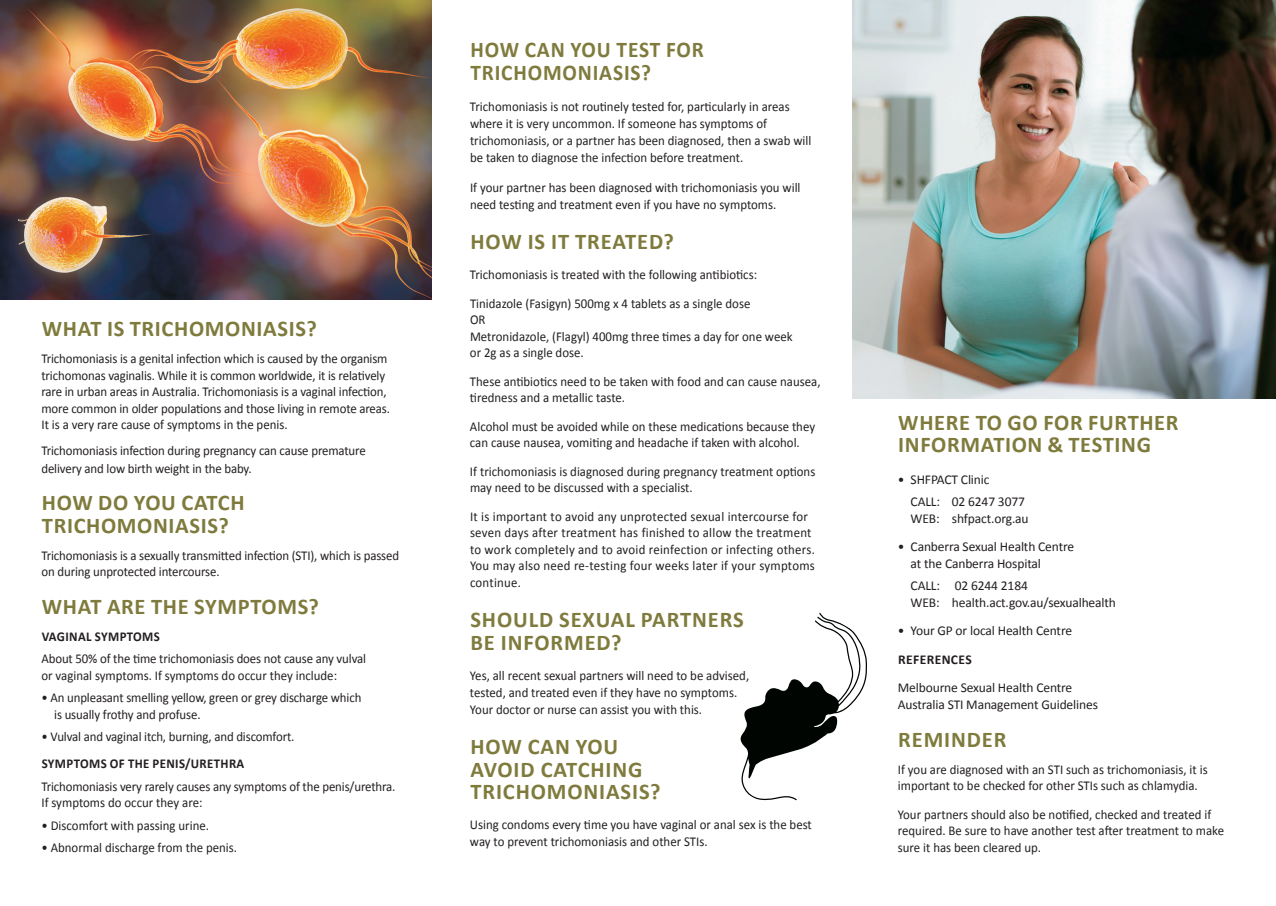
<style>
.page{position:relative;width:1276px;height:906px;background:#fff}
.page>*{position:absolute;margin:0;border:0;box-sizing:border-box;transform-origin:0 0}
.t1{font:700 22.5px/22.5px "Calibri";letter-spacing:.03em;color:#7f7b3d}
.t2{font:700 22.5px/22.5px "Calibri";letter-spacing:.03em;color:#7f7b3d;scale:.95 1}
.t3{font:13.5px/16.5px "Calibri";color:#231f20;scale:.95 1}
.t4{font:13.5px/16.5px "Calibri";color:#231f20}
.t5{font:13.5px/16.5px "Calibri";letter-spacing:.02em;color:#231f20;scale:.95 1}
.t6{font:700 13.5px "Calibri";letter-spacing:.03em;color:#231f20;scale:.95 1}
.t7{font:700 13.5px "Calibri";letter-spacing:.03em;color:#231f20}
</style>
<div class="page">
<img style="left:0;top:0;width:432px;height:299px">
<img style="left:853px;top:0;width:423px;height:398px">
<svg style="left:740px;top:613px;width:127px;height:187px"></svg>
<h1 class="t1" style="left:42px;top:317px;width:276px">WHAT IS TRICHOMONIASIS?</h1>
<p class="t3" style="left:41px;top:350px;width:368px">Trichomoniasis is a genital infection which is caused by the organism trichomonas vaginalis. While it is common worldwide, it is relatively rare in urban areas in Australia. Trichomoniasis is a vaginal infection, more common in older populations and those living in remote areas.<br>It is a very rare cause of symptoms in the penis.</p>
<p class="t3" style="left:41px;top:442px;width:343px;line-height:17.2px">Trichomoniasis infection during pregnancy can cause premature delivery and low birth weight in the baby.</p>
<h1 class="t1" style="left:42px;top:491px;width:204px">HOW DO YOU CATCH<br>TRICHOMONIASIS?</h1>
<p class="t3" style="left:41px;top:547px;width:378px">Trichomoniasis is a sexually transmitted infection (STI), which is passed on during unprotected intercourse.</p>
<h1 class="t1" style="left:42px;top:595px;width:279px">WHAT ARE THE SYMPTOMS?</h1>
<p class="t6" style="left:42px;top:627px;width:126px">VAGINAL SYMPTOMS</p>
<p class="t3" style="left:41px;top:650px;width:343px">About 50% of the time trichomoniasis does not cause any vulval or vaginal symptoms. If symptoms do occur they include:</p>
<p class="t3" style="left:54px;top:689px;width:325px;text-indent:-13px">• An unpleasant smelling yellow, green or grey discharge which is usually frothy and profuse.</p>
<p class="t3" style="left:41px;top:728px;width:268px">• Vulval and vaginal itch, burning, and discomfort.</p>
<p class="t6" style="left:42px;top:755px;width:215px">SYMPTOMS OF THE PENIS/URETHRA</p>
<p class="t3" style="left:41px;top:778px;width:374px">Trichomoniasis very rarely causes any symptoms of the penis/urethra.<br>If symptoms do occur they are:</p>
<p class="t3" style="left:41px;top:817px;width:178px">• Discomfort with passing urine.</p>
<p class="t3" style="left:41px;top:839px;width:207px">• Abnormal discharge from the penis.</p>
<h1 class="t2" style="left:470px;top:39px;width:247px">HOW CAN YOU TEST FOR<br>TRICHOMONIASIS?</h1>
<p class="t3" style="left:470px;top:97px;width:361px;line-height:17.2px">Trichomoniasis is not routinely tested for, particularly in areas where it is very uncommon. If someone has symptoms of trichomoniasis, or a partner has been diagnosed, then a swab will be taken to diagnose the infection before treatment.</p>
<p class="t3" style="left:470px;top:178px;width:349px;line-height:17.2px">If your partner has been diagnosed with trichomoniasis you will need testing and treatment even if you have no symptoms.</p>
<h1 class="t1" style="left:470px;top:231px;width:205px">HOW IS IT TREATED?</h1>
<p class="t3" style="left:470px;top:261px;width:304px;line-height:28.5px">Trichomoniasis is treated with the following antibiotics:<br>Tinidazole (Fasigyn) 500mg x 4 tablets as a single dose</p>
<p class="t3" style="left:470px;top:312px;width:341px">OR<br>Metronidazole, (Flagyl) 400mg three times a day for one week or 2g as a single dose.</p>
<p class="t3" style="left:470px;top:373px;width:370px">These antibiotics need to be taken with food and can cause nausea, tiredness and a metallic taste.</p>
<p class="t3" style="left:470px;top:418px;width:365px">Alcohol must be avoided while on these medications because they can cause nausea, vomiting and headache if taken with alcohol.</p>
<p class="t3" style="left:470px;top:463px;width:365px">If trichomoniasis is diagnosed during pregnancy treatment options may need to be discussed with a specialist.</p>
<p class="t5" style="left:470px;top:508px;width:364px">It is important to avoid any unprotected sexual intercourse for seven days after treatment has finished to allow the treatment to work completely and to avoid reinfection or infecting others.<br>You may also need re-testing four weeks later if your symptoms continue.</p>
<h1 class="t1" style="left:470px;top:609px;width:275px">SHOULD SEXUAL PARTNERS<br>BE INFORMED?</h1>
<p class="t3" style="left:470px;top:667px;width:295px">Yes, all recent sexual partners will need to be advised, tested, and treated even if they have no symptoms.<br>Your doctor or nurse can assist you with this.</p>
<h1 class="t1" style="left:470px;top:735px;width:192px">HOW CAN YOU<br>AVOID CATCHING<br>TRICHOMONIASIS?</h1>
<p class="t3" style="left:470px;top:816px;width:361px">Using condoms every time you have vaginal or anal sex is the best way to prevent trichomoniasis and other STIs.</p>
<h1 class="t1" style="left:898px;top:411px;width:282px">WHERE TO GO FOR FURTHER<br>INFORMATION &amp; TESTING</h1>
<p class="t4" style="left:910px;top:468px;width:116px;line-height:22.5px;text-indent:-13px">• SHFPACT Clinic<br>CALL: 02 6247 3077</p>
<p class="t4" style="left:910px;top:510px;width:120px">WEB: shfpact.org.au</p>
<p class="t4" style="left:910px;top:539px;width:165px;text-indent:-13px">• Canberra Sexual Health Centre at the Canberra Hospital</p>
<p class="t4" style="left:910px;top:578px;width:207px">CALL: 02 6244 2184<br>WEB: health.act.gov.au/sexualhealth</p>
<p class="t4" style="left:898px;top:623px;width:176px">• Your GP or local Health Centre</p>
<p class="t7" style="left:898px;top:651px;width:75px">REFERENCES</p>
<p class="t4" style="left:898px;top:680px;width:202px">Melbourne Sexual Health Centre<br>Australia STI Management Guidelines</p>
<h1 class="t1" style="left:898px;top:728px;width:110px">REMINDER</h1>
<p class="t3" style="left:898px;top:761px;width:328px">If you are diagnosed with an STI such as trichomoniasis, it is important to be checked for other STIs such as chlamydia.</p>
<p class="t3" style="left:898px;top:806px;width:345px">Your partners should also be notified, checked and treated if required. Be sure to have another test after treatment to make sure it has been cleared up.</p>
</div>
